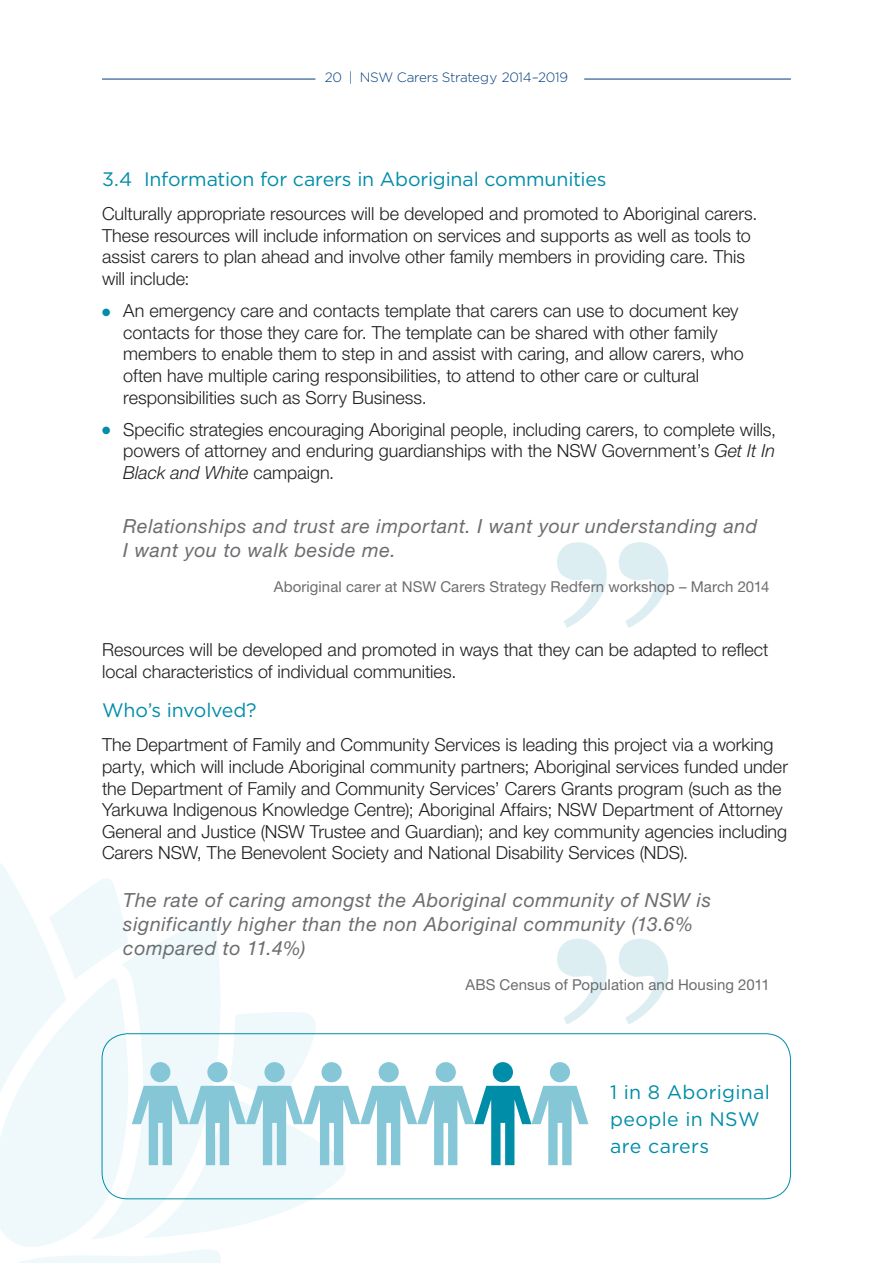
<style>
.page{position:relative;width:893px;height:1263px;background:#fff}
.page>*{position:absolute;margin:0;border:0;box-sizing:border-box;transform-origin:0 0}
._003_Pullout{font:italic 19.5px/24px "Helvetica Neue LT Std";letter-spacing:.03em;color:#6c6d70}
._001_heading_level_3{font:19.5px "Gotham";letter-spacing:-.01em;color:#008da8}
._001_outcome{font:19.5px/27px "Gotham";letter-spacing:.02em;color:#008da8}
._002_Body_copy{font:300 18px/21.6px "Helvetica Neue LT Std";color:#231f20}
.t1{font:15px "Helvetica Neue LT Std";letter-spacing:.005em;color:#6c6d70}
.t2{font:300 13.5px "Gotham";letter-spacing:-.02em;color:#013d7d}
.s1{color:#008da8}
.s2{font-style:italic}
</style>
<div class="page">
<hr style="left:102px;top:79px;width:213px;height:1px;background:#013d7d">
<hr style="left:584px;top:79px;width:207px;height:1px;background:#013d7d">
<svg style="left:619px;top:939px;width:49px;height:85px"></svg>
<svg style="left:619px;top:542px;width:49px;height:86px"></svg>
<svg style="left:557px;top:542px;width:50px;height:86px"></svg>
<svg style="left:0;top:863px;width:607px;height:400px"></svg>
<div style="left:102px;top:1033px;width:689px;height:166px;border:1px solid #008da8;border-radius:26px"></div>
<p class="t2" style="left:325px;top:69px;width:245px">20 | NSW Carers Strategy 2014–2019</p>
<h3 class="_001_heading_level_3" style="left:102px;top:166px;width:506px">3.4 Information for carers in Aboriginal communities</h3>
<p class="_002_Body_copy" style="left:102px;top:202px;width:657px">Culturally appropriate resources will be developed and promoted to Aboriginal carers.<br>These resources will include information on services and supports as well as tools to assist carers to plan ahead and involve other family members in providing care. This will include:</p>
<p class="_002_Body_copy" style="left:123px;top:299px;width:622px;text-indent:-21px"><span class="s1">●</span> An emergency care and contacts template that carers can use to document key contacts for those they care for. The template can be shared with other family members to enable them to step in and assist with caring, and allow carers, who often have multiple caring responsibilities, to attend to other care or cultural responsibilities such as Sorry Business.</p>
<p class="_002_Body_copy" style="left:123px;top:418px;width:654px;text-align:justify;text-indent:-21px"><span class="s1">●</span> Specific strategies encouraging Aboriginal people, including carers, to complete wills, powers of attorney and enduring guardianships with the NSW Government’s <span class="s2">Get It In Black and White</span> campaign.</p>
<p class="_003_Pullout" style="left:123px;top:513px;width:636px">Relationships and trust are important. I want your understanding and<br>I want you to walk beside me.</p>
<p class="t1" style="left:274px;top:577px;width:497px">Aboriginal carer at NSW Carers Strategy Redfern workshop – March 2014</p>
<p class="_002_Body_copy" style="left:102px;top:639px;width:668px">Resources will be developed and promoted in ways that they can be adapted to reflect local characteristics of individual communities.</p>
<h3 class="_001_heading_level_3" style="left:102px;top:697px;width:156px">Who’s involved?</h3>
<p class="_002_Body_copy" style="left:102px;top:734px;width:687px">The Department of Family and Community Services is leading this project via a working party, which will include Aboriginal community partners; Aboriginal services funded under the Department of Family and Community Services’ Carers Grants program (such as the Yarkuwa Indigenous Knowledge Centre); Aboriginal Affairs; NSW Department of Attorney General and Justice (NSW Trustee and Guardian); and key community agencies including Carers NSW, The Benevolent Society and National Disability Services (NDS).</p>
<p class="_003_Pullout" style="left:123px;top:887px;width:589px">The rate of caring amongst the Aboriginal community of NSW is significantly higher than the non Aboriginal community (13.6% compared to 11.4%)</p>
<p class="t1" style="left:465px;top:975px;width:306px">ABS Census of Population and Housing 2011</p>
<p class="_001_outcome" style="left:610px;top:1078px;width:161px">1 in 8 Aboriginal people in NSW are carers</p>
</div>
